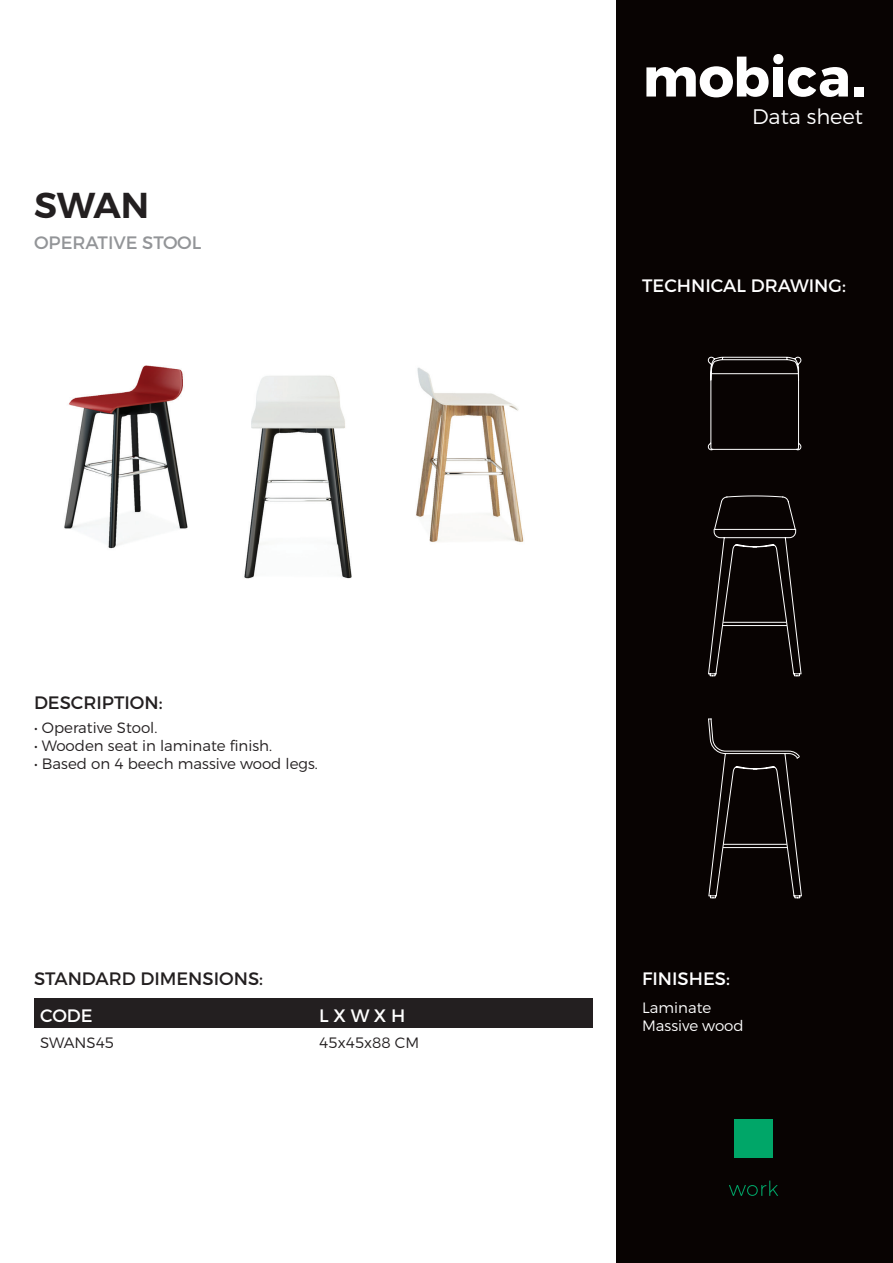
<style>
.page{position:relative;width:893px;height:1263px;background:#fff}
.page>*{position:absolute;margin:0;border:0;box-sizing:border-box;transform-origin:0 0}
.t1{font:600 36px "Montserrat";color:#231f20}
.t2{font:300 21px "Montserrat";color:#fff}
.t3{font:18px "Montserrat";color:#fff}
.t4{font:18px "Montserrat";color:#231f20}
.t5{font:18px "Montserrat";color:#939598}
.t6{font:300 15px "Montserrat";color:#231f20}
.t7{font:300 15px/18px "Montserrat";color:#fff}
</style>
<div class="page">
<div style="left:616px;top:0;width:277px;height:1263px;background:#080302"></div>
<div style="left:773px;top:67px;width:10px;height:30px;background:#fff"></div>
<div style="left:773px;top:54px;width:10px;height:10px;background:#fff;border-radius:50%"></div>
<svg style="left:788px;top:67px;width:60px;height:30px"></svg>
<div style="left:854px;top:87px;width:9px;height:10px;background:#fff"></div>
<svg style="left:646px;top:57px;width:123px;height:40px"></svg>
<div style="left:734px;top:1119px;width:39px;height:39px;background:#00a668"></div>
<svg style="left:729px;top:1180px;width:49px;height:16px"></svg>
<div style="left:34px;top:998px;width:279px;height:30px;background:#231f20"></div>
<div style="left:313px;top:998px;width:279px;height:30px;background:#231f20"></div>
<img style="left:64px;top:365px;width:460px;height:214px">
<svg style="left:708px;top:356px;width:94px;height:95px"></svg>
<hr style="left:711px;top:373px;width:87px;height:1px;background:#fff">
<svg style="left:708px;top:495px;width:94px;height:181px"></svg>
<svg style="left:708px;top:718px;width:94px;height:180px"></svg>
<h1 class="t1" style="left:34px;top:183px;width:117px">SWAN</h1>
<p class="t5" style="left:34px;top:232px;width:169px">OPERATIVE STOOL</p>
<p class="t4" style="left:34px;top:691px;width:130px">DESCRIPTION:</p>
<p class="t6" style="left:34px;top:718px;width:125px">• Operative Stool.</p>
<p class="t6" style="left:34px;top:736px;width:240px">• Wooden seat in laminate finish.</p>
<p class="t6" style="left:34px;top:754px;width:285px">• Based on 4 beech massive wood legs.</p>
<h2 class="t2" style="left:752px;top:103px;width:113px">Data sheet</h2>
<p class="t3" style="left:642px;top:275px;width:205px">TECHNICAL DRAWING:</p>
<p class="t4" style="left:34px;top:968px;width:231px">STANDARD DIMENSIONS:</p>
<p class="t3" style="left:642px;top:968px;width:89px">FINISHES:</p>
<p class="t3" style="left:40px;top:1004px;width:54px">CODE</p>
<p class="t3" style="left:319px;top:1004px;width:87px">L X W X H</p>
<p class="t6" style="left:40px;top:1034px;width:76px">SWANS45</p>
<p class="t6" style="left:319px;top:1034px;width:101px">45x45x88 CM</p>
<p class="t7" style="left:642px;top:998px;width:103px">Laminate<br>Massive wood</p>
</div>
